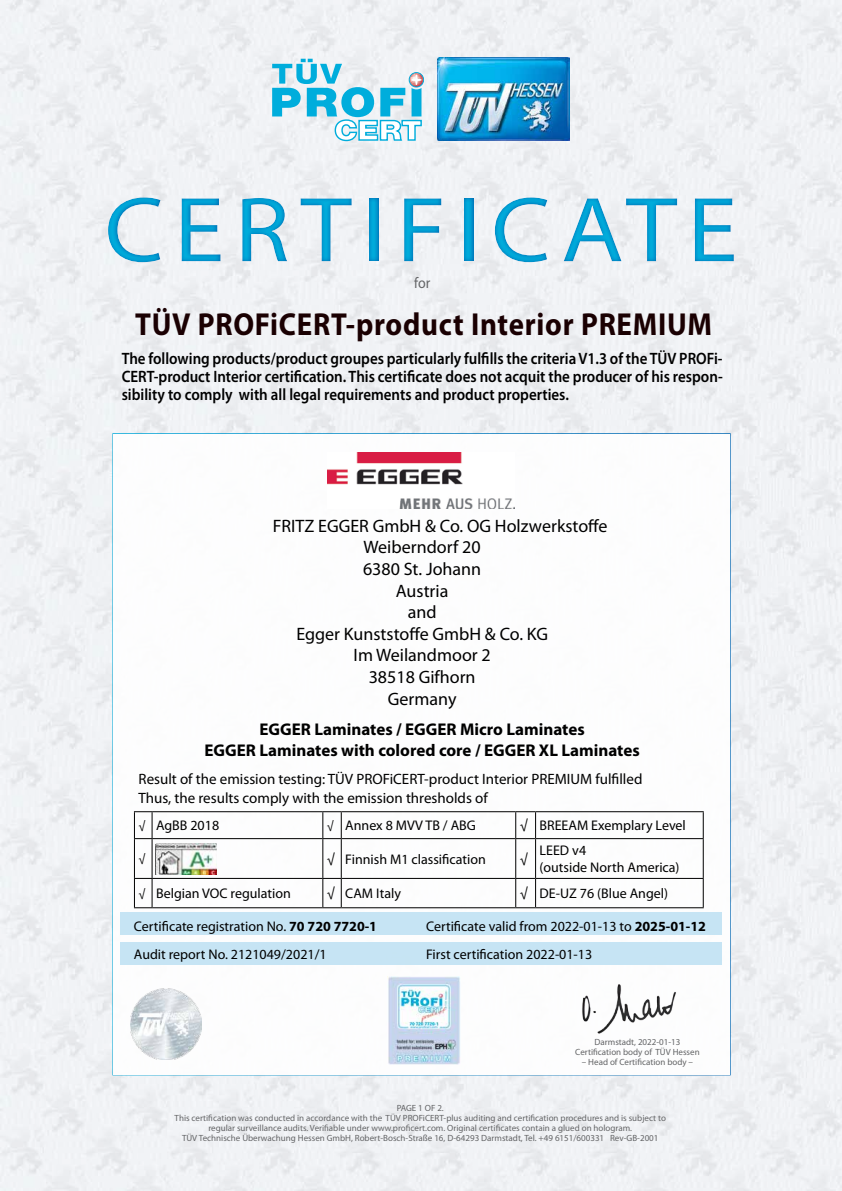
<style>
.page{position:relative;width:842px;height:1191px;background:#fff}
.page>*{position:absolute;margin:0;border:0;box-sizing:border-box;transform-origin:0 0}
.t1{font:93px "Myriad Pro";letter-spacing:.1em;color:#00addc;scale:1.1 1}
.t2{font:700 31.9px "Myriad Pro";letter-spacing:.025em;color:#1a0002;scale:.91 1}
.t3{font:18px "Myriad Pro";color:#000}
.t4{font:700 17px/20.4px "Myriad Pro";color:#000;text-align:center}
.t5{font:600 16.5px/18px "Myriad Pro";color:#000;text-align:justify;scale:.91 1}
.t6{font:15.4px "Myriad Pro";color:#636466;scale:.91 1}
.t7{font:15px/18.7px "Myriad Pro";color:#000}
.t8{font:14px/28.1px "Myriad Pro";color:#000}
.t9{font:12px "Myriad Pro";color:#000}
.t10{font:9px/10px "Myriad Pro";color:#636466;text-align:center}
.s1{font-size:12px}
.s2{font-weight:700}
</style>
<div class="page">
<img style="left:0;top:0;width:842px;height:1191px">
<img style="left:437px;top:57px;width:132px;height:83px">
<svg style="left:272px;top:59px;width:152px;height:82px"></svg>
<div style="left:112px;top:433px;width:619px;height:642px;background:#fff;border:2px solid #fff"></div>
<div style="left:120px;top:941px;width:602px;height:23px;background:#c0e2f3"></div>
<div style="left:121px;top:912px;width:601px;height:23px;background:#c0e2f3"></div>
<img style="left:749px;top:906px;width:78px;height:54px">
<img style="left:736px;top:795px;width:97px;height:40px">
<img style="left:737px;top:681px;width:95px;height:34px">
<img style="left:738px;top:576px;width:93px;height:35px">
<img style="left:737px;top:479px;width:91px;height:36px">
<img style="left:582px;top:984px;width:94px;height:50px">
<div style="left:0;top:172px;width:842px;height:114px;background:#006bb6;opacity:.75"></div>
<img style="left:130px;top:988px;width:71px;height:71px">
<hr style="left:152px;top:811px;width:171px;height:1px;background:#000">
<hr style="left:341px;top:811px;width:175px;height:1px;background:#000">
<hr style="left:536px;top:811px;width:168px;height:1px;background:#000">
<svg style="left:703px;top:812px;width:1px;height:26px"></svg>
<svg style="left:134px;top:811px;width:19px;height:28px"></svg>
<hr style="left:134px;top:839px;width:1px;height:39px;background:#000">
<hr style="left:152px;top:838px;width:171px;height:1px;background:#000">
<hr style="left:152px;top:839px;width:1px;height:39px;background:#000">
<svg style="left:322px;top:811px;width:20px;height:28px"></svg>
<hr style="left:322px;top:839px;width:1px;height:39px;background:#000">
<hr style="left:341px;top:838px;width:175px;height:1px;background:#000">
<hr style="left:341px;top:839px;width:1px;height:39px;background:#000">
<svg style="left:515px;top:811px;width:21px;height:28px"></svg>
<hr style="left:515px;top:839px;width:1px;height:39px;background:#000">
<hr style="left:536px;top:838px;width:168px;height:1px;background:#000">
<hr style="left:535px;top:839px;width:1px;height:39px;background:#000">
<hr style="left:703px;top:839px;width:1px;height:39px;background:#000">
<hr style="left:152px;top:878px;width:171px;height:1px;background:#000">
<hr style="left:341px;top:878px;width:175px;height:1px;background:#000">
<hr style="left:536px;top:878px;width:168px;height:1px;background:#000">
<svg style="left:703px;top:879px;width:1px;height:28px"></svg>
<svg style="left:134px;top:878px;width:19px;height:30px"></svg>
<hr style="left:152px;top:907px;width:171px;height:1px;background:#000">
<svg style="left:322px;top:878px;width:20px;height:30px"></svg>
<hr style="left:341px;top:907px;width:175px;height:1px;background:#000">
<svg style="left:515px;top:878px;width:21px;height:30px"></svg>
<hr style="left:536px;top:907px;width:168px;height:1px;background:#000">
<img style="left:156px;top:843px;width:60px;height:31px">
<img style="left:327px;top:452px;width:187px;height:56px">
<img style="left:387px;top:976px;width:73px;height:88px">
<h1 class="t1" style="left:104px;top:173px;width:577px">CERTIFICATE</h1>
<h3 class="t6" style="left:414px;top:274px;width:19px">for</h3>
<h2 class="t2" style="left:135px;top:304px;width:636px">TÜV PROFiCERT-product Interior PREMIUM</h2>
<p class="t5" style="left:122px;top:348px;width:662px">The following products/product groupes particularly fulfills the criteria V1.3 of the TÜV PROFi-CERT-product Interior certification. This certificate does not acquit the producer of his respon&shy;sibility to comply with all legal requirements and product properties.</p>
<h3 class="t3" style="left:273px;top:514px;width:336px">FRITZ EGGER GmbH &amp; Co. OG Holzwerkstoffe</h3>
<h3 class="t3" style="left:364px;top:536px;width:119px">Weiberndorf 20</h3>
<h3 class="t3" style="left:363px;top:558px;width:120px">6380 St. Johann</h3>
<h3 class="t3" style="left:396px;top:579px;width:54px">Austria</h3>
<h3 class="t3" style="left:408px;top:601px;width:30px">and</h3>
<h3 class="t3" style="left:296px;top:622px;width:253px">Egger Kunststoffe GmbH &amp; Co. KG</h3>
<h3 class="t3" style="left:353px;top:644px;width:139px">Im Weilandmoor 2</h3>
<h3 class="t3" style="left:369px;top:666px;width:108px">38518 Gifhorn</h3>
<h3 class="t3" style="left:388px;top:687px;width:70px">Germany</h3>
<h3 class="t4" style="left:205px;top:718px;width:437px">EGGER Laminates / EGGER Micro Laminates<br>EGGER Laminates with colored core / EGGER XL Laminates</h3>
<h3 class="t7" style="left:139px;top:769px;width:505px">Result of the emission testing: TÜV PROFiCERT-product Interior PREMIUM fulfilled<br>Thus, the results comply with the emission thresholds of</h3>
<h3 class="t8" style="left:138px;top:811px;width:82px"><span class="s1">√</span> AgBB 2018</h3>
<h3 class="t8" style="left:327px;top:811px;width:151px"><span class="s1">√</span> Annex 8 MVV TB / ABG</h3>
<h3 class="t8" style="left:520px;top:811px;width:168px">√ BREEAM Exemplary Level</h3>
<h3 class="t9" style="left:138px;top:851px;width:8px">√</h3>
<h3 class="t8" style="left:327px;top:844px;width:160px">√ Finnish M1 classification</h3>
<h3 class="t8" style="left:520px;top:844px;width:9px">√</h3>
<h3 class="t8" style="left:540px;top:842px;width:142px;line-height:16.8px">LEED v4<br>(outside North America)</h3>
<h3 class="t8" style="left:138px;top:879px;width:154px"><span class="s1">√</span> Belgian VOC regulation</h3>
<h3 class="t8" style="left:327px;top:879px;width:76px">√ CAM Italy</h3>
<h3 class="t8" style="left:520px;top:879px;width:150px">√ DE-UZ 76 (Blue Angel)</h3>
<h3 class="t8" style="left:134px;top:911px;width:245px">Certificate registration No. <span class="s2">70 720 7720-1<br></span>Audit report No. 2121049/2021/1</h3>
<h3 class="t8" style="left:426px;top:911px;width:281px">Certificate valid from 2022-01-13 to <span class="s2">2025-01-12</span></h3>
<h3 class="t8" style="left:426px;top:940px;width:168px">First certification 2022-01-13</h3>
<p class="t10" style="left:575px;top:1037px;width:126px">Darmstadt, 2022-01-13<br>Certification body of TÜV Hessen</p>
<p class="t10" style="left:582px;top:1057px;width:113px">– Head of Certification body –</p>
<p class="t10" style="left:175px;top:1103px;width:493px">PAGE 1 OF 2.<br>This certification was conducted in accordance with the TÜV PROFiCERT-plus auditing and certification procedures and is subject to regular surveillance audits. Verifiable under www.proficert.com. Original certificates contain a glued on hologram.<br>TÜV Technische Überwachung Hessen GmbH, Robert-Bosch-Straße 16, D-64293 Darmstadt, Tel. +49 6151/600331 Rev-GB-2001</p>
</div>
